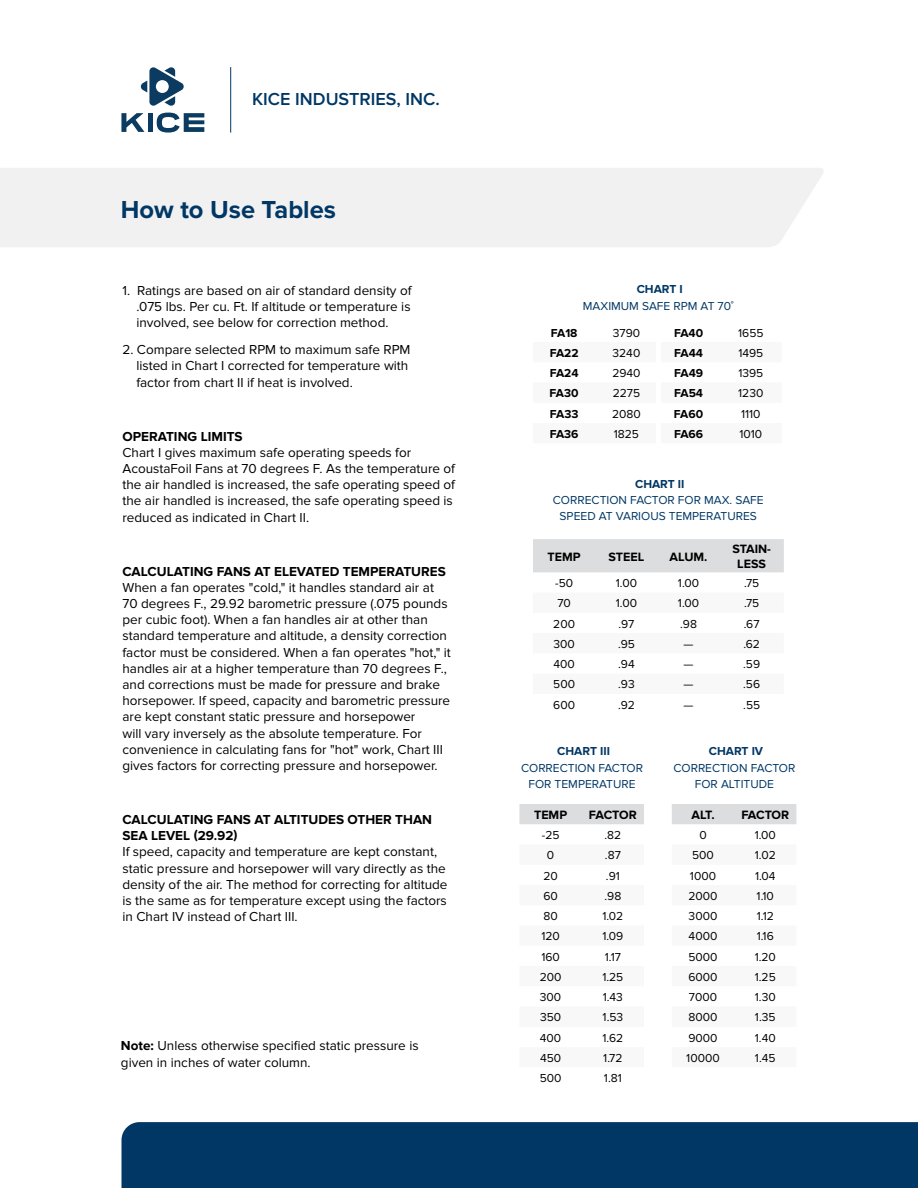
<style>
.page{position:relative;width:918px;height:1188px;background:#fff}
.page>*{position:absolute;margin:0;border:0;box-sizing:border-box;transform-origin:0 0}
.t1{font:700 25.5px "Proxima Nova";color:#003764}
.t2{font:600 18px "Proxima Nova";color:#003764}
.t3{font:13.5px/16.2px "Proxima Nova";color:#000}
.t4{font:700 13.5px/16.2px "Proxima Nova";color:#000}
.t5{font:700 12.45px/15px "Proxima Nova";color:#000;text-align:center}
.t6{font:12px "Proxima Nova";color:#000}
.t7{font:12px/16.2px "Proxima Nova";color:#003764;text-align:center}
.t8{font:700 12px "Proxima Nova";color:#000}
.t9{font:700 12px "Proxima Nova";color:#003764}
.s1{font-weight:700}
</style>
<div class="page">
<div style="left:122px;top:1122px;width:795px;height:66px;background:#003764"></div>
<div style="left:533px;top:539px;width:251px;height:33px;background:#dcddde"></div>
<div style="left:519px;top:804px;width:125px;height:20px;background:#dcddde"></div>
<div style="left:672px;top:804px;width:124px;height:20px;background:#dcddde"></div>
<div style="left:0;top:168px;width:823px;height:79px;background:#f1f1f2"></div>
<svg style="left:917px;top:1122px;width:1px;height:66px"></svg>
<hr style="left:230px;top:67px;width:1px;height:66px;background:#003764">
<svg style="left:121px;top:113px;width:23px;height:19px"></svg>
<div style="left:148px;top:113px;width:5px;height:19px;background:#0b3b60"></div>
<svg style="left:157px;top:113px;width:47px;height:20px"></svg>
<svg style="left:141px;top:67px;width:43px;height:39px"></svg>
<h2 class="t2" style="left:252px;top:89px;width:189px">KICE INDUSTRIES, INC.</h2>
<h1 class="t1" style="left:121px;top:194px;width:217px">How to Use Tables</h1>
<p class="t3" style="left:136px;top:282px;width:277px;text-align:justify;text-indent:-14px">1. Ratings are based on air of standard density of .075 lbs. Per cu. Ft. If altitude or temperature is involved, see below for correction method.</p>
<p class="t3" style="left:136px;top:342px;width:276px;text-indent:-14px">2. Compare selected RPM to maximum safe RPM listed in Chart I corrected for temperature with factor from chart II if heat is involved.</p>
<p class="t4" style="left:122px;top:428px;width:122px">OPERATING LIMITS</p>
<p class="t3" style="left:122px;top:444px;width:334px">Chart I gives maximum safe operating speeds for AcoustaFoil Fans at 70 degrees F. As the temperature of the air handled is increased, the safe operating speed of the air handled is increased, the safe operating speed is reduced as indicated in Chart II.</p>
<p class="t4" style="left:122px;top:563px;width:325px">CALCULATING FANS AT ELEVATED TEMPERATURES</p>
<p class="t3" style="left:122px;top:579px;width:330px">When a fan operates "cold," it handles standard air at 70 degrees F., 29.92 barometric pressure (.075 pounds per cubic foot). When a fan handles air at other than standard temperature and altitude, a density correction factor must be considered. When a fan operates "hot," it handles air at a higher temperature than 70 degrees F., and corrections must be made for pressure and brake horsepower. If speed, capacity and barometric pressure are kept constant static pressure and horsepower<br>will vary inversely as the absolute temperature. For convenience in calculating fans for "hot" work, Chart III gives factors for correcting pressure and horsepower.</p>
<p class="t4" style="left:122px;top:812px;width:311px">CALCULATING FANS AT ALTITUDES OTHER THAN<br>SEA LEVEL (29.92)</p>
<p class="t3" style="left:122px;top:844px;width:327px">If speed, capacity and temperature are kept constant, static pressure and horsepower will vary directly as the density of the air. The method for correcting for altitude is the same as for temperature except using the factors in Chart IV instead of Chart III.</p>
<p class="t3" style="left:121px;top:1038px;width:299px"><span class="s1">Note:</span> Unless otherwise specified static pressure is given in inches of water column.</p>
<p class="t9" style="left:637px;top:283px;width:48px">CHART I</p>
<p class="t7" style="left:583px;top:298px;width:152px">MAXIMUM SAFE RPM AT 70˚</p>
<p class="t8" style="left:551px;top:326px;width:28px">FA18</p>
<p class="t6" style="left:613px;top:326px;width:29px">3790</p>
<p class="t8" style="left:674px;top:326px;width:31px">FA40</p>
<p class="t6" style="left:738px;top:326px;width:27px">1655</p>
<p class="t8" style="left:550px;top:346px;width:30px">FA22</p>
<p class="t6" style="left:613px;top:346px;width:29px">3240</p>
<p class="t8" style="left:674px;top:346px;width:30px">FA44</p>
<p class="t6" style="left:738px;top:346px;width:26px">1495</p>
<p class="t8" style="left:550px;top:366px;width:30px">FA24</p>
<p class="t6" style="left:612px;top:366px;width:30px">2940</p>
<p class="t8" style="left:674px;top:366px;width:31px">FA49</p>
<p class="t6" style="left:738px;top:366px;width:26px">1395</p>
<p class="t8" style="left:550px;top:386px;width:31px">FA30</p>
<p class="t6" style="left:613px;top:387px;width:29px">2275</p>
<p class="t8" style="left:674px;top:386px;width:31px">FA54</p>
<p class="t6" style="left:738px;top:387px;width:27px">1230</p>
<p class="t8" style="left:550px;top:407px;width:30px">FA33</p>
<p class="t6" style="left:612px;top:407px;width:30px">2080</p>
<p class="t8" style="left:674px;top:407px;width:31px">FA60</p>
<p class="t6" style="left:741px;top:407px;width:21px">1110</p>
<p class="t8" style="left:550px;top:427px;width:30px">FA36</p>
<p class="t6" style="left:614px;top:427px;width:27px">1825</p>
<p class="t8" style="left:674px;top:427px;width:31px">FA66</p>
<p class="t6" style="left:739px;top:427px;width:24px">1010</p>
<p class="t9" style="left:635px;top:477px;width:51px">CHART II</p>
<p class="t7" style="left:553px;top:492px;width:212px">CORRECTION FACTOR FOR MAX. SAFE<br>SPEED AT VARIOUS TEMPERATURES</p>
<p class="t5" style="left:548px;top:549px;width:35px">TEMP</p>
<p class="t5" style="left:609px;top:549px;width:37px">STEEL</p>
<p class="t5" style="left:670px;top:549px;width:39px">ALUM.</p>
<p class="t5" style="left:732px;top:542px;width:40px">STAIN-<br>LESS</p>
<p class="t6" style="left:555px;top:576px;width:20px">-50</p>
<p class="t6" style="left:616px;top:576px;width:23px">1.00</p>
<p class="t6" style="left:678px;top:576px;width:23px">1.00</p>
<p class="t6" style="left:744px;top:576px;width:17px">.75</p>
<p class="t6" style="left:557px;top:597px;width:15px">70</p>
<p class="t6" style="left:616px;top:597px;width:23px">1.00</p>
<p class="t6" style="left:678px;top:597px;width:23px">1.00</p>
<p class="t6" style="left:744px;top:597px;width:17px">.75</p>
<p class="t6" style="left:553px;top:617px;width:23px">200</p>
<p class="t6" style="left:618px;top:617px;width:18px">.97</p>
<p class="t6" style="left:680px;top:617px;width:18px">.98</p>
<p class="t6" style="left:744px;top:617px;width:17px">.67</p>
<p class="t6" style="left:553px;top:637px;width:23px">300</p>
<p class="t6" style="left:618px;top:637px;width:18px">.95</p>
<p class="t6" style="left:684px;top:637px;width:11px">—</p>
<p class="t6" style="left:743px;top:637px;width:18px">.62</p>
<p class="t6" style="left:553px;top:657px;width:23px">400</p>
<p class="t6" style="left:618px;top:657px;width:18px">.94</p>
<p class="t6" style="left:684px;top:657px;width:11px">—</p>
<p class="t6" style="left:743px;top:657px;width:18px">.59</p>
<p class="t6" style="left:553px;top:678px;width:23px">500</p>
<p class="t6" style="left:618px;top:678px;width:18px">.93</p>
<p class="t6" style="left:684px;top:678px;width:11px">—</p>
<p class="t6" style="left:743px;top:678px;width:18px">.56</p>
<p class="t6" style="left:553px;top:698px;width:23px">600</p>
<p class="t6" style="left:618px;top:698px;width:18px">.92</p>
<p class="t6" style="left:684px;top:698px;width:11px">—</p>
<p class="t6" style="left:743px;top:698px;width:18px">.55</p>
<p class="t9" style="left:557px;top:744px;width:54px">CHART III</p>
<p class="t7" style="left:521px;top:760px;width:124px">CORRECTION FACTOR<br>FOR TEMPERATURE</p>
<p class="t5" style="left:534px;top:808px;width:35px">TEMP</p>
<p class="t5" style="left:589px;top:808px;width:49px">FACTOR</p>
<p class="t6" style="left:542px;top:828px;width:19px">-25</p>
<p class="t6" style="left:605px;top:828px;width:18px">.82</p>
<p class="t6" style="left:547px;top:849px;width:9px">0</p>
<p class="t6" style="left:605px;top:849px;width:17px">.87</p>
<p class="t6" style="left:543px;top:869px;width:16px">20</p>
<p class="t6" style="left:606px;top:869px;width:15px">.91</p>
<p class="t6" style="left:543px;top:889px;width:16px">60</p>
<p class="t6" style="left:604px;top:889px;width:18px">.98</p>
<p class="t6" style="left:543px;top:909px;width:16px">80</p>
<p class="t6" style="left:602px;top:909px;width:22px">1.02</p>
<p class="t6" style="left:541px;top:929px;width:20px">120</p>
<p class="t6" style="left:602px;top:929px;width:22px">1.09</p>
<p class="t6" style="left:541px;top:950px;width:20px">160</p>
<p class="t6" style="left:605px;top:950px;width:18px">1.17</p>
<p class="t6" style="left:540px;top:970px;width:23px">200</p>
<p class="t6" style="left:602px;top:970px;width:22px">1.25</p>
<p class="t6" style="left:540px;top:990px;width:23px">300</p>
<p class="t6" style="left:603px;top:990px;width:22px">1.43</p>
<p class="t6" style="left:540px;top:1010px;width:23px">350</p>
<p class="t6" style="left:603px;top:1010px;width:22px">1.53</p>
<p class="t6" style="left:540px;top:1031px;width:23px">400</p>
<p class="t6" style="left:603px;top:1031px;width:22px">1.62</p>
<p class="t6" style="left:540px;top:1051px;width:23px">450</p>
<p class="t6" style="left:603px;top:1051px;width:21px">1.72</p>
<p class="t6" style="left:540px;top:1071px;width:23px">500</p>
<p class="t6" style="left:604px;top:1071px;width:19px">1.81</p>
<p class="t9" style="left:709px;top:744px;width:56px">CHART IV</p>
<p class="t7" style="left:673px;top:760px;width:124px">CORRECTION FACTOR<br>FOR ALTITUDE</p>
<p class="t5" style="left:691px;top:808px;width:25px">ALT.</p>
<p class="t5" style="left:741px;top:808px;width:49px">FACTOR</p>
<p class="t6" style="left:699px;top:828px;width:9px">0</p>
<p class="t6" style="left:755px;top:828px;width:23px">1.00</p>
<p class="t6" style="left:692px;top:849px;width:23px">500</p>
<p class="t6" style="left:755px;top:849px;width:22px">1.02</p>
<p class="t6" style="left:690px;top:869px;width:28px">1000</p>
<p class="t6" style="left:755px;top:869px;width:22px">1.04</p>
<p class="t6" style="left:688px;top:889px;width:31px">2000</p>
<p class="t6" style="left:757px;top:889px;width:19px">1.10</p>
<p class="t6" style="left:689px;top:909px;width:30px">3000</p>
<p class="t6" style="left:757px;top:909px;width:19px">1.12</p>
<p class="t6" style="left:689px;top:929px;width:30px">4000</p>
<p class="t6" style="left:757px;top:929px;width:19px">1.16</p>
<p class="t6" style="left:688px;top:950px;width:31px">5000</p>
<p class="t6" style="left:755px;top:950px;width:23px">1.20</p>
<p class="t6" style="left:688px;top:970px;width:31px">6000</p>
<p class="t6" style="left:755px;top:970px;width:22px">1.25</p>
<p class="t6" style="left:689px;top:990px;width:30px">7000</p>
<p class="t6" style="left:755px;top:990px;width:22px">1.30</p>
<p class="t6" style="left:689px;top:1010px;width:31px">8000</p>
<p class="t6" style="left:755px;top:1010px;width:22px">1.35</p>
<p class="t6" style="left:688px;top:1031px;width:31px">9000</p>
<p class="t6" style="left:755px;top:1031px;width:22px">1.40</p>
<p class="t6" style="left:686px;top:1051px;width:35px">10000</p>
<p class="t6" style="left:755px;top:1051px;width:22px">1.45</p>
</div>
